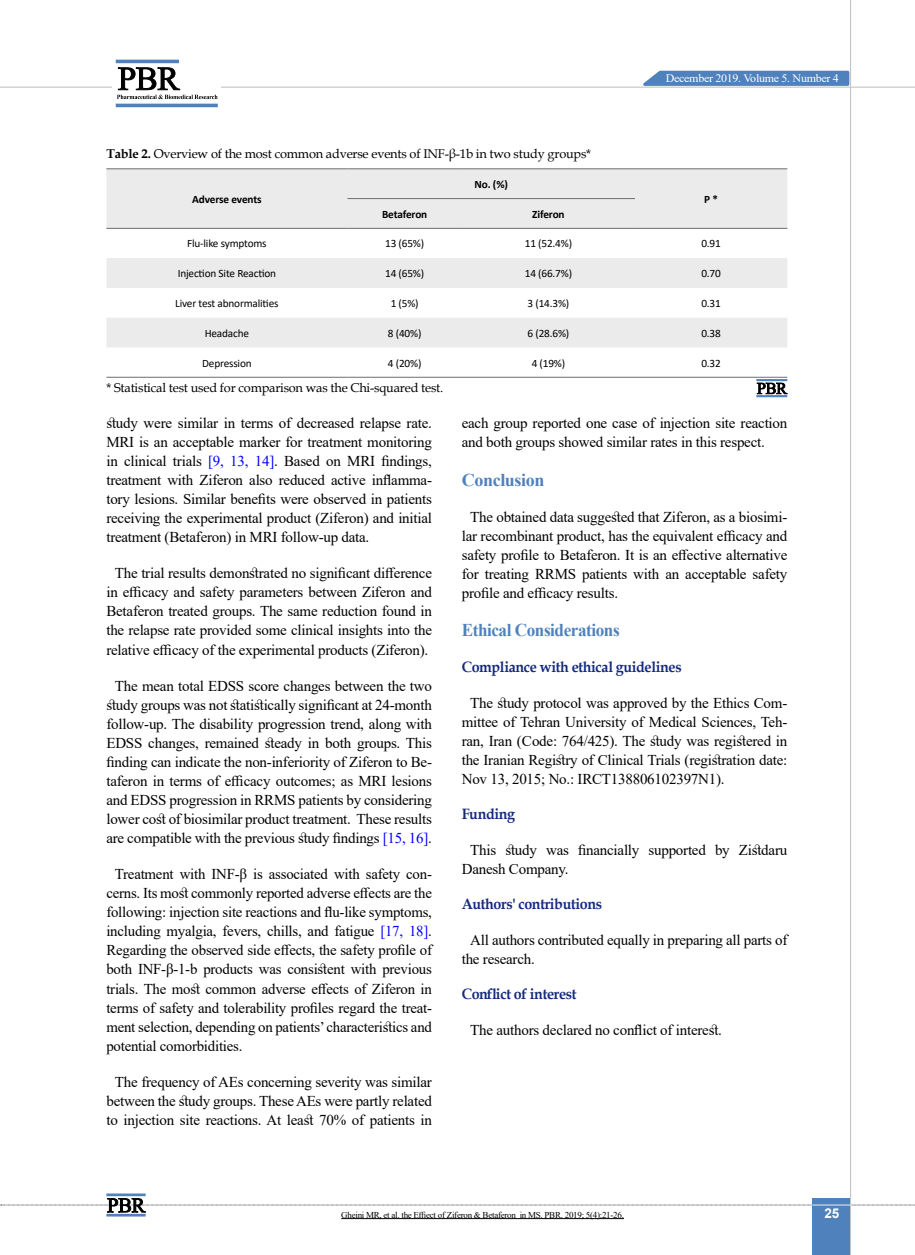
<style>
.page{position:relative;width:915px;height:1255px;background:#fff}
.page>*{position:absolute;margin:0;border:0;box-sizing:border-box;transform-origin:0 0}
.t1{font:700 18px "Times New Roman";letter-spacing:-.025em;color:#4f81bd;scale:.95 1}
.t2{font:700 18px "Times New Roman";letter-spacing:-.025em;color:#4f81bd}
.t3{font:15px/19px "Times New Roman";letter-spacing:-.015em;color:#000;text-align:justify}
.t4{font:700 15px "Book Antiqua";letter-spacing:-.025em;color:#14287e;scale:.95 1}
.t5{font:700 13.5px "Arial";color:#fff}
.t6{font:12.75px "Book Antiqua";letter-spacing:-.015em;color:#000}
.t7{font:11.4px "Times New Roman";letter-spacing:-.025em;color:#fff;scale:1.05 1}
.t8{font:11.25px "Calibri";letter-spacing:-.015em;color:#000}
.t9{font:700 11.25px "Calibri";letter-spacing:-.01em;color:#000}
.t10{font:9px "Times New Roman";letter-spacing:-.03em;color:#000}
.s1{font-weight:700}
.s2{color:#00f}
</style>
<div class="page">
<div style="left:812px;top:1198px;width:38px;height:56px;background:#4f81bd"></div>
<hr style="left:849px;top:0;width:1px;height:1254px;background:#c2c4c6">
<hr style="left:0;top:87px;width:914px;height:1px;background:#c2c4c6">
<svg style="left:635px;top:69px;width:215px;height:18px;background:#749bca"></svg>
<svg style="left:1px;top:1197px;width:914px;height:15px"></svg>
<hr style="left:106px;top:1193px;width:40px;height:3px;background:#4f81bd">
<hr style="left:106px;top:1213px;width:40px;height:3px;background:#4f81bd">
<div style="left:112px;top:56px;width:108px;height:49px;background:linear-gradient(to right,#fff,#fff)"></div>
<hr style="left:116px;top:60px;width:63px;height:3px;background:#4f81bd">
<hr style="left:116px;top:104px;width:102px;height:3px;background:#4f81bd">
<svg style="left:117px;top:67px;width:100px;height:32px"></svg>
<svg style="left:106px;top:169px;width:681px;height:178px;fill:#ebebec"></svg>
<hr style="left:106px;top:168px;width:241px;height:1px;background:#6d6e71">
<hr style="left:347px;top:168px;width:115px;height:1px;background:#6d6e71">
<hr style="left:462px;top:168px;width:172px;height:1px;background:#6d6e71">
<hr style="left:634px;top:168px;width:153px;height:1px;background:#6d6e71">
<hr style="left:347px;top:198px;width:115px;height:1px;background:#6d6e71">
<hr style="left:462px;top:198px;width:172px;height:1px;background:#6d6e71">
<hr style="left:106px;top:228px;width:241px;height:1px;background:#6d6e71">
<hr style="left:347px;top:228px;width:115px;height:1px;background:#6d6e71">
<hr style="left:462px;top:228px;width:172px;height:1px;background:#6d6e71">
<hr style="left:634px;top:228px;width:153px;height:1px;background:#6d6e71">
<hr style="left:106px;top:377px;width:241px;height:1px;background:#6d6e71">
<hr style="left:347px;top:377px;width:115px;height:1px;background:#6d6e71">
<hr style="left:462px;top:377px;width:172px;height:1px;background:#6d6e71">
<hr style="left:634px;top:377px;width:153px;height:1px;background:#6d6e71">
<svg style="left:756px;top:383px;width:31px;height:11px"></svg>
<hr style="left:756px;top:379px;width:31px;height:2px;background:#4f81bd">
<hr style="left:756px;top:395px;width:31px;height:2px;background:#4f81bd">
<hr style="left:341px;top:1218px;width:282px;height:1px;background:#000">
<p class="t6" style="left:106px;top:145px;width:486px"><span class="s1">Table 2.</span> Overview of the most common adverse events of INF-β-1b in two study groups*</p>
<p class="t9" style="left:192px;top:191px;width:71px">Adverse events</p>
<p class="t9" style="left:474px;top:176px;width:35px">No. (%)</p>
<p class="t9" style="left:382px;top:206px;width:47px">Betaferon</p>
<p class="t9" style="left:532px;top:206px;width:34px">Ziferon</p>
<p class="t7" style="left:665px;top:70px;width:166px">December 2019. Volume 5. Number 4</p>
<p class="t9" style="left:704px;top:191px;width:15px">P *</p>
<p class="t8" style="left:187px;top:236px;width:81px">Flu-like symptoms</p>
<p class="t8" style="left:385px;top:236px;width:41px">13 (65%)</p>
<p class="t8" style="left:524px;top:236px;width:49px">11 (52.4%)</p>
<p class="t8" style="left:701px;top:236px;width:21px">0.91</p>
<p class="t8" style="left:178px;top:266px;width:100px">Injection Site Reaction</p>
<p class="t8" style="left:385px;top:266px;width:41px">14 (65%)</p>
<p class="t8" style="left:524px;top:266px;width:49px">14 (66.7%)</p>
<p class="t8" style="left:701px;top:266px;width:21px">0.70</p>
<p class="t8" style="left:175px;top:295px;width:105px">Liver test abnormalities</p>
<p class="t8" style="left:390px;top:295px;width:29px">1 (5%)</p>
<p class="t8" style="left:527px;top:295px;width:43px">3 (14.3%)</p>
<p class="t8" style="left:701px;top:295px;width:21px">0.31</p>
<p class="t8" style="left:205px;top:325px;width:46px">Headache</p>
<p class="t8" style="left:388px;top:325px;width:35px">8 (40%)</p>
<p class="t8" style="left:527px;top:325px;width:43px">6 (28.6%)</p>
<p class="t8" style="left:701px;top:325px;width:21px">0.38</p>
<p class="t8" style="left:202px;top:355px;width:51px">Depression</p>
<p class="t8" style="left:388px;top:355px;width:35px">4 (20%)</p>
<p class="t8" style="left:531px;top:355px;width:35px">4 (19%)</p>
<p class="t8" style="left:701px;top:355px;width:21px">0.32</p>
<p class="t6" style="left:106px;top:379px;width:338px">* Statistical test used for comparison was the Chi-squared test.</p>
<p class="t3" style="left:106px;top:413px;width:327px">study were similar in terms of decreased relapse rate.<br>MRI is an acceptable marker for treatment monitoring in clinical trials <span class="s2">[9, 13, 14]</span>. Based on MRI findings, treatment with Ziferon also reduced active inflamma&shy;tory lesions. Similar benefits were observed in patients receiving the experimental product (Ziferon) and initial treatment (Betaferon) in MRI follow-up data.</p>
<p class="t3" style="left:106px;top:563px;width:327px;text-align:center">The trial results demonstrated no significant difference in efficacy and safety parameters between Ziferon and Betaferon treated groups. The same reduction found in the relapse rate provided some clinical insights into the relative efficacy of the experimental products (Ziferon).</p>
<p class="t3" style="left:106px;top:675px;width:327px;text-align:center">The mean total EDSS score changes between the two study groups was not statistically significant at 24-month follow-up. The disability progression trend, along with EDSS changes, remained steady in both groups. This finding can indicate the non-inferiority of Ziferon to Be&shy;taferon in terms of efficacy outcomes; as MRI lesions and EDSS progression in RRMS patients by considering lower cost of biosimilar product treatment. These results are compatible with the previous study findings <span class="s2">[15, 16]</span>.</p>
<p class="t3" style="left:106px;top:864px;width:327px;text-indent:9px">Treatment with INF-β is associated with safety con&shy;cerns. Its most commonly reported adverse effects are the following: injection site reactions and flu-like symptoms, including myalgia, fevers, chills, and fatigue <span class="s2">[17, 18]</span>.<br>Regarding the observed side effects, the safety profile of both INF-β-1-b products was consistent with previous trials. The most common adverse effects of Ziferon in terms of safety and tolerability profiles regard the treat&shy;ment selection, depending on patients’ characteristics and potential comorbidities.</p>
<p class="t3" style="left:106px;top:1071px;width:327px;text-align:center">The frequency of AEs concerning severity was similar between the study groups. These AEs were partly related to injection site reactions. At least 70% of patients in</p>
<p class="t3" style="left:461px;top:413px;width:327px">each group reported one case of injection site reaction and both groups showed similar rates in this respect.</p>
<p class="t2" style="left:461px;top:466px;width:84px">Conclusion</p>
<p class="t3" style="left:461px;top:506px;width:327px;text-indent:9px">The obtained data suggested that Ziferon, as a biosimi&shy;lar recombinant product, has the equivalent efficacy and safety profile to Betaferon. It is an effective alternative for treating RRMS patients with an acceptable safety profile and efficacy results.</p>
<p class="t1" style="left:461px;top:617px;width:168px">Ethical Considerations</p>
<p class="t4" style="left:461px;top:656px;width:233px">Compliance with ethical guidelines</p>
<p class="t3" style="left:461px;top:692px;width:327px;text-indent:9px">The study protocol was approved by the Ethics Com&shy;mittee of Tehran University of Medical Sciences, Teh&shy;ran, Iran (Code: 764/425). The study was registered in the Iranian Registry of Clinical Trials (registration date:<br>Nov 13, 2015; No.: IRCT138806102397N1).</p>
<p class="t4" style="left:461px;top:803px;width:58px">Funding</p>
<p class="t3" style="left:461px;top:839px;width:327px;text-indent:9px">This study was financially supported by Zistdaru<br>Danesh Company.</p>
<p class="t4" style="left:461px;top:893px;width:149px">Authors' contributions</p>
<p class="t3" style="left:461px;top:930px;width:327px;text-indent:9px">All authors contributed equally in preparing all parts of the research.</p>
<p class="t4" style="left:461px;top:983px;width:122px">Conflict of interest</p>
<p class="t3" style="left:470px;top:1020px;width:253px">The authors declared no conflict of interest.</p>
<p class="t10" style="left:341px;top:1208px;width:284px">Gheini MR, et al. the Effiect of Ziferon &amp; Betaferon in MS. PBR. 2019; 5(4):21-26.</p>
<p class="t5" style="left:824px;top:1203px;width:17px">25</p>
</div>
